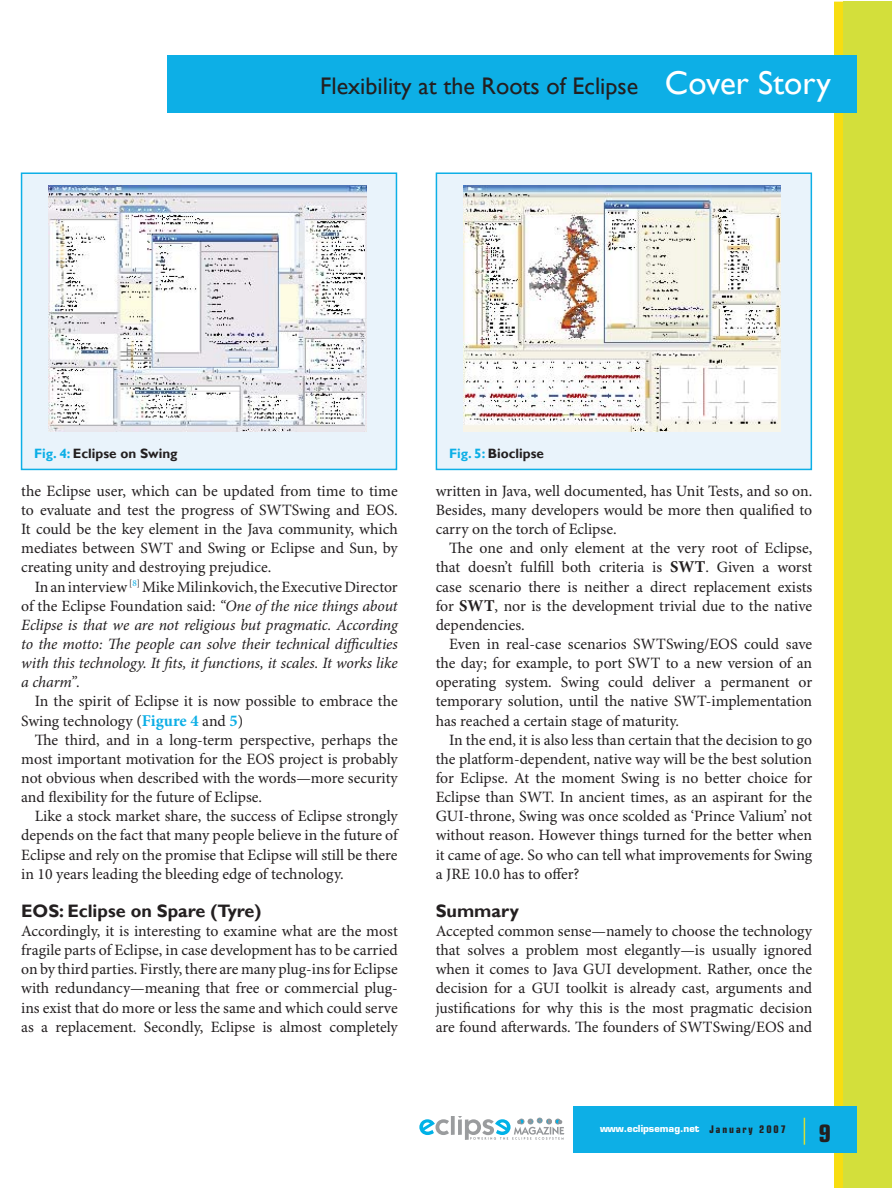
<style>
.page{position:relative;width:892px;height:1188px;background:#fff}
.page>*{position:absolute;margin:0;border:0;box-sizing:border-box;transform-origin:0 0}
.t1{font:24px "Gill Sans";color:#231f20}
.t2{font:700 condensed 24px "Eurostile LT Std";color:#231f20}
.t3{font:700 18px "Gill Sans";color:#231f20}
.t4{font:15.75px/19.2px "Minion Pro";color:#231f20;text-align:justify}
.t5{font:italic 15.75px/19.2px "Minion Pro";letter-spacing:-.005em;color:#231f20;text-align:justify}
.t6{font:700 13.5px "Gill Sans";color:#231f20}
.t7{font:700 condensed 10.5px "Eurostile LT Std";letter-spacing:.18em;color:#231f20}
.t8{font:700 9.45px "Eurostile";color:#fff}
.s1{font-size:33px;color:#fff}
.s2{color:#0dafe6}
.s3{font-style:normal}
.s4{font-weight:700;font-size:16.5px;color:#0dafe6}
.s5{font-weight:700;font-size:16.5px}
</style>
<div class="page">
<div style="left:833px;top:2px;width:11px;height:1186px;background:#f7dd11"></div>
<div style="left:843px;top:2px;width:48px;height:1186px;background:#d3df3b"></div>
<div style="left:168px;top:55px;width:688px;height:58px;background:#0dafe6"></div>
<div style="left:573px;top:1106px;width:283px;height:47px;background:#0dafe6"></div>
<hr style="left:803px;top:1117px;width:2px;height:27px;background:#d3df3b">
<svg style="left:419px;top:1119px;width:30px;height:16px"></svg>
<hr style="left:451px;top:1116px;width:3px;height:19px;background:#9a9c9e">
<svg style="left:458px;top:1116px;width:106px;height:24px"></svg>
<div style="left:22px;top:173px;width:374px;height:296px;background:#e9f3fb"></div>
<img style="left:48px;top:185px;width:318px;height:246px">
<div style="left:21px;top:172px;width:376px;height:298px;border:2px solid #0dafe6"></div>
<div style="left:436px;top:173px;width:375px;height:296px;background:#e9f3fb"></div>
<img style="left:463px;top:185px;width:317px;height:247px">
<div style="left:435px;top:172px;width:376px;height:298px;border:2px solid #0dafe6"></div>
<h1 class="t1" style="left:320px;top:72px;width:512px">Flexibility at the Roots of Eclipse <span class="s1">Cover Story</span></h1>
<p class="t6" style="left:34px;top:445px;width:145px"><span class="s2">Fig. 4:</span> Eclipse on Swing</p>
<p class="t6" style="left:449px;top:445px;width:96px"><span class="s2">Fig. 5:</span> Bioclipse</p>
<p class="t4" style="left:21px;top:482px;width:378px">the Eclipse user, which can be updated from time to time to evaluate and test the progress of SWTSwing and EOS.<br>It could be the key element in the Java community, which mediates between SWT and Swing or Eclipse and Sun, by creating unity and destroying prejudice.</p>
<p class="t5" style="left:21px;top:578px;width:378px;text-indent:14px"><span class="s3">In an interview</span> <sup>[</sup><sup>8</sup><sup>]</sup> <span class="s3">Mike Milinkovich, the Executive Director of the Eclipse Foundation said:</span> “One of the nice things about Eclipse is that we are not religious but pragmatic. According to the motto: The people can solve their technical difficulties with this technology. It fits, it functions, it scales. It works like a charm”.</p>
<p class="t4" style="left:21px;top:693px;width:378px;text-indent:13px">In the spirit of Eclipse it is now possible to embrace the<br>Swing technology (<span class="s4">Figure 4</span> and <span class="s4">5</span>)</p>
<p class="t4" style="left:21px;top:731px;width:378px;text-indent:13px">The third, and in a long-term perspective, perhaps the most important motivation for the EOS project is probably not obvious when described with the words—more security and flexibility for the future of Eclipse.</p>
<p class="t4" style="left:21px;top:808px;width:378px;text-indent:13px">Like a stock market share, the success of Eclipse strongly depends on the fact that many people believe in the future of Eclipse and rely on the promise that Eclipse will still be there in 10 years leading the bleeding edge of technology.</p>
<p class="t3" style="left:21px;top:900px;width:242px">EOS: Eclipse on Spare (Tyre)</p>
<p class="t4" style="left:21px;top:922px;width:378px">Accordingly, it is interesting to examine what are the most fragile parts of Eclipse, in case development has to be carried on by third parties. Firstly, there are many plug-ins for Eclipse with redundancy—meaning that free or commercial plug&shy;ins exist that do more or less the same and which could serve as a replacement. Secondly, Eclipse is almost completely</p>
<p class="t4" style="left:435px;top:482px;width:378px">written in Java, well documented, has Unit Tests, and so on.<br>Besides, many developers would be more then qualified to carry on the torch of Eclipse.</p>
<p class="t4" style="left:435px;top:540px;width:378px;text-indent:13px">The one and only element at the very root of Eclipse, that doesn’t fulfill both criteria is <span class="s5">SWT</span>. Given a worst case scenario there is neither a direct replacement exists for <span class="s5">SWT</span>, nor is the development trivial due to the native dependencies.</p>
<p class="t4" style="left:435px;top:635px;width:378px;text-indent:13px">Even in real-case scenarios SWTSwing/EOS could save the day; for example, to port SWT to a new version of an operating system. Swing could deliver a permanent or temporary solution, until the native SWT-implementation has reached a certain stage of maturity.</p>
<p class="t4" style="left:435px;top:731px;width:378px;text-indent:13px">In the end, it is also less than certain that the decision to go the platform-dependent, native way will be the best solution for Eclipse. At the moment Swing is no better choice for Eclipse than SWT. In ancient times, as an aspirant for the GUI-throne, Swing was once scolded as ‘Prince Valium’ not without reason. However things turned for the better when it came of age. So who can tell what improvements for Swing a JRE 10.0 has to offer?</p>
<p class="t3" style="left:435px;top:900px;width:85px">Summary</p>
<p class="t4" style="left:435px;top:922px;width:378px">Accepted common sense—namely to choose the technology that solves a problem most elegantly—is usually ignored when it comes to Java GUI development. Rather, once the decision for a GUI toolkit is already cast, arguments and justifications for why this is the most pragmatic decision are found afterwards. The founders of SWTSwing/EOS and</p>
<p class="t8" style="left:600px;top:1122px;width:101px">www.eclipsemag.net</p>
<p class="t7" style="left:709px;top:1125px;width:78px">January 2007</p>
<h1 class="t2" style="left:818px;top:1125px;width:13px">9</h1>
</div>
